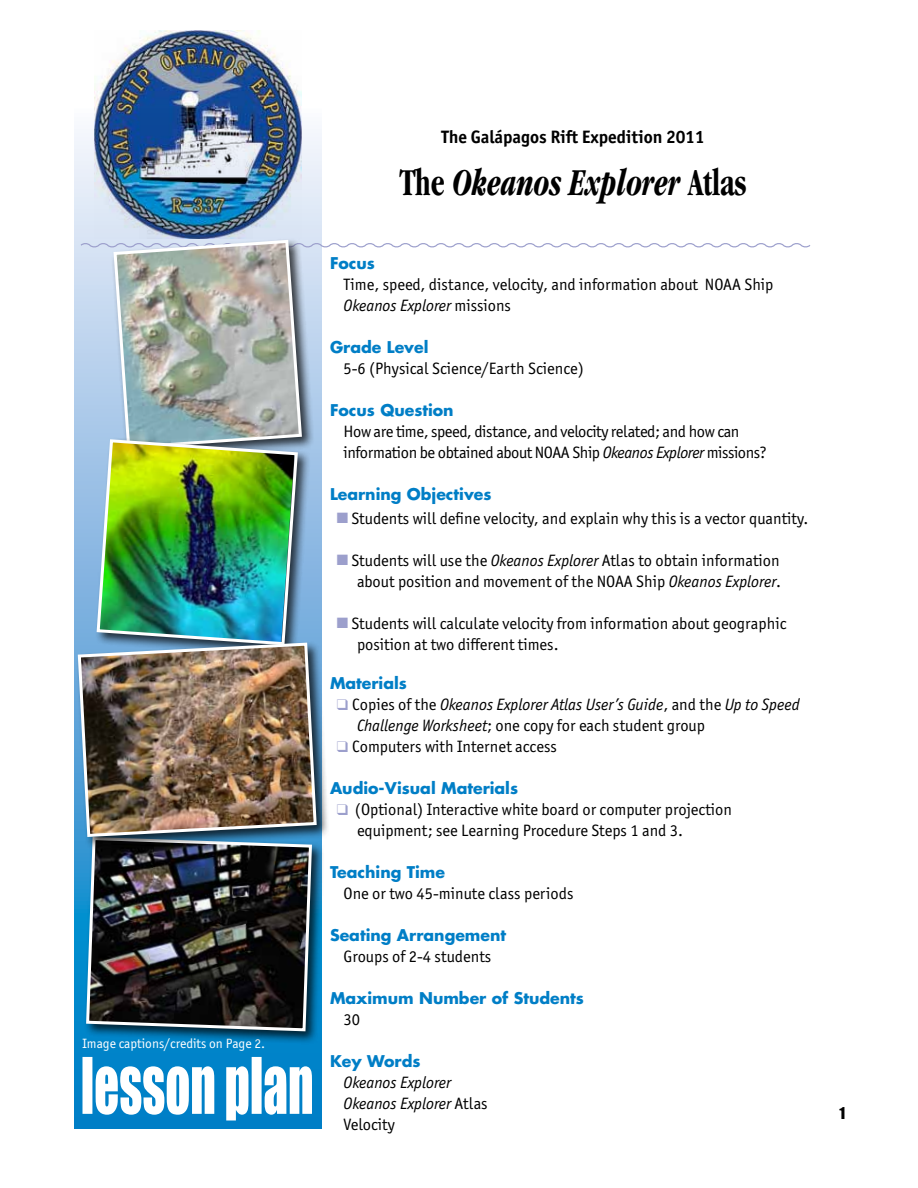
<style>
.page{position:relative;width:918px;height:1188px;background:#fff}
.page>*{position:absolute;margin:0;border:0;box-sizing:border-box;transform-origin:0 0}
.t1{font:italic 700 condensed 39.3px "Garamond";letter-spacing:-.005em;color:#000;scale:.8 1}
.t2{font:700 18px "Officina Sans ITC Std";color:#000}
.materials_and_object{font:16.5px/21px "Officina Sans ITC Std";color:#000}
.body_text{font:16.5px/21px "Officina Sans ITC Std";color:#000}
.body_text-2{font:16.5px/21px "Officina Sans ITC Std";letter-spacing:-.025em;color:#000}
.materials_and_object-2{font:italic 16.5px/21px "Officina Sans ITC Std";color:#000}
.body_text-3{font:italic 16.5px "Officina Sans ITC Std";color:#000}
.Headers{font:700 15.75px "Futura";color:#007ec6}
.t3{font:15px "Impact";color:#000}
.Image_caption_credit{font:13.5px "Officina Sans ITC Std";color:#fff}
.s1{font-style:normal}
.s2{font-style:italic}
.s3{color:#9c9fcc}
</style>
<div class="page">
<svg style="left:74px;top:129px;width:248px;height:999px"></svg>
<svg style="left:82px;top:1057px;width:230px;height:63px"></svg>
<img style="left:94px;top:30px;width:208px;height:208px">
<img style="left:79px;top:238px;width:732px;height:402px">
<div style="left:84px;top:835px;width:241px;height:210px;background:#000;opacity:.75"></div>
<img style="left:85px;top:850px;width:229px;height:183px">
<div style="left:75px;top:640px;width:255px;height:210px;background:#000;opacity:.75"></div>
<img style="left:76px;top:641px;width:242px;height:198px">
<p class="Image_caption_credit" style="left:82px;top:1036px;width:184px">Image captions/credits on Page 2.</p>
<p class="t2" style="left:441px;top:125px;width:265px">The Galápagos Rift Expedition 2011</p>
<p class="t1" style="left:400px;top:160px;width:435px"><span class="s1">The</span> Okeanos Explorer <span class="s1">Atlas</span></p>
<p class="Headers" style="left:330px;top:252px;width:47px">Focus</p>
<p class="body_text" style="left:344px;top:274px;width:431px">Time, speed, distance, velocity, and information about NOAA Ship<br><span class="s2">Okeanos Explorer</span> missions</p>
<p class="Headers" style="left:330px;top:336px;width:100px">Grade Level</p>
<p class="body_text" style="left:344px;top:358px;width:242px">5-6 (Physical Science/Earth Science)</p>
<p class="Headers" style="left:330px;top:399px;width:125px">Focus Question</p>
<p class="body_text-2" style="left:344px;top:421px;width:425px">How are time, speed, distance, and velocity related; and how can information be obtained about NOAA Ship <span class="s2">Okeanos Explorer</span> missions?</p>
<p class="Headers" style="left:330px;top:483px;width:163px">Learning Objectives</p>
<p class="materials_and_object" style="left:337px;top:508px;width:473px"><span class="s3">■</span> Students will define velocity, and explain why this is a vector quantity.</p>
<p class="materials_and_object" style="left:337px;top:550px;width:446px;text-align:right"><span class="s3">■</span> Students will use the <span class="s2">Okeanos Explorer</span> Atlas to obtain information about position and movement of the NOAA Ship <span class="s2">Okeanos Explorer</span>.</p>
<p class="materials_and_object" style="left:357px;top:613px;width:431px;text-indent:-20px"><span class="s3">■</span> Students will calculate velocity from information about geographic position at two different times.</p>
<p class="Headers" style="left:330px;top:672px;width:78px">Materials</p>
<p class="materials_and_object-2" style="left:357px;top:694px;width:444px;text-indent:-20px"><span class="s3">❑</span> <span class="s1">Copies of the</span> Okeanos Explorer Atlas User’s Guide<span class="s1">, and the</span> Up to Speed<br>Challenge Worksheet<span class="s1">; one copy for each student group</span></p>
<p class="materials_and_object" style="left:337px;top:736px;width:222px"><span class="s3">❑</span> Computers with Internet access</p>
<p class="Headers" style="left:330px;top:777px;width:190px">Audio-Visual Materials</p>
<p class="materials_and_object" style="left:357px;top:799px;width:376px;text-indent:-20px"><span class="s3">❑</span> (Optional) Interactive white board or computer projection equipment; see Learning Procedure Steps 1 and 3.</p>
<p class="Headers" style="left:330px;top:861px;width:117px">Teaching Time</p>
<p class="body_text" style="left:344px;top:883px;width:231px">One or two 45-minute class periods</p>
<p class="Headers" style="left:330px;top:924px;width:178px">Seating Arrangement</p>
<p class="body_text" style="left:344px;top:946px;width:149px">Groups of 2-4 students</p>
<p class="Headers" style="left:330px;top:987px;width:256px">Maximum Number of Students</p>
<p class="body_text" style="left:344px;top:1009px;width:18px">30</p>
<p class="Headers" style="left:330px;top:1050px;width:92px">Key Words</p>
<p class="body_text-3" style="left:344px;top:1073px;width:109px">Okeanos Explorer</p>
<p class="body_text-3" style="left:344px;top:1094px;width:146px">Okeanos Explorer <span class="s1">Atlas</span></p>
<p class="body_text" style="left:344px;top:1114px;width:53px">Velocity</p>
<p class="t3" style="left:840px;top:1101px;width:7px">1</p>
</div>
